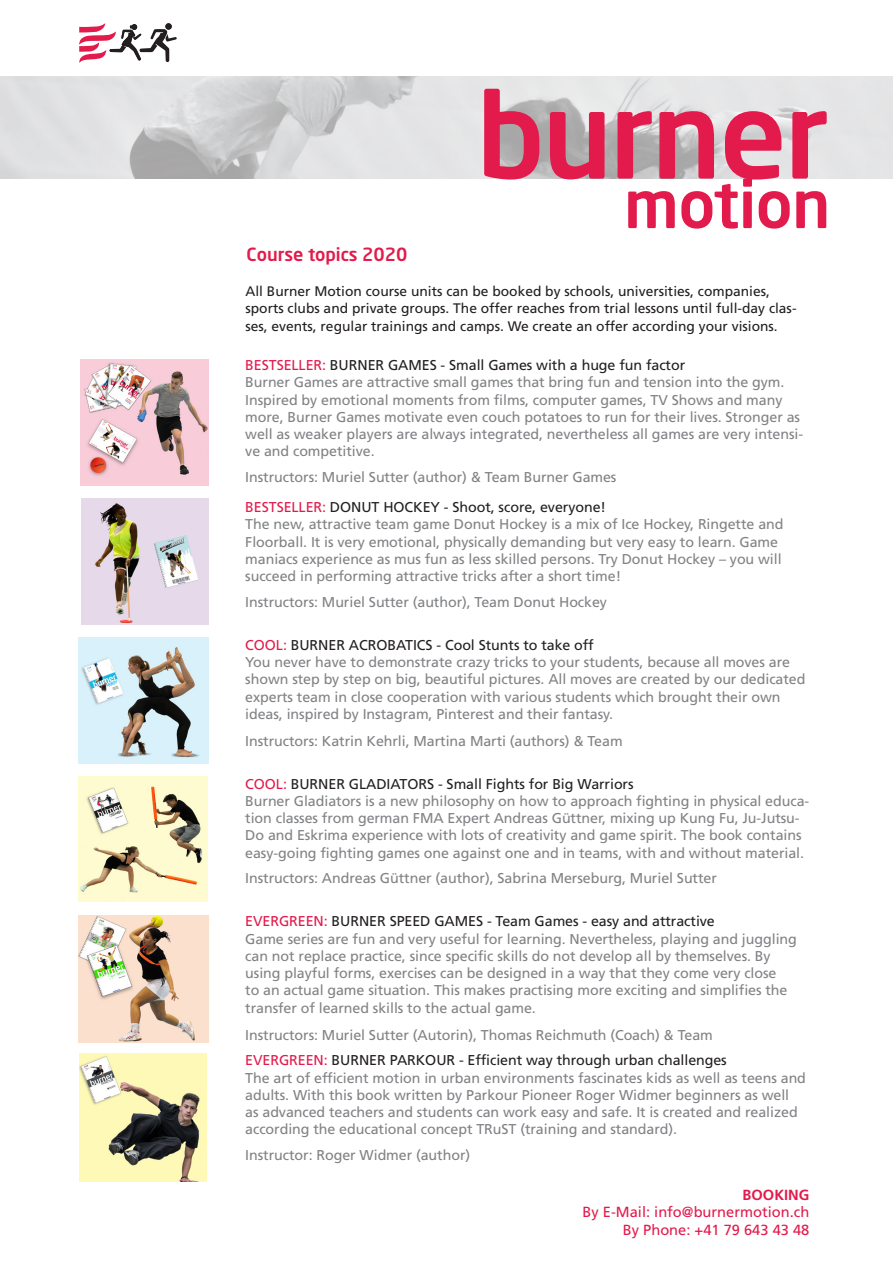
<style>
.page{position:relative;width:893px;height:1263px;background:#fff}
.page>*{position:absolute;margin:0;border:0;box-sizing:border-box;transform-origin:0 0}
.t1{font:500 118.05px "Neo Sans Std";letter-spacing:-.02em;color:#e31a4c}
.t2{font:500 64.8px "Neo Sans Std";letter-spacing:-.01em;color:#e31a4c}
.t3{font:500 18px "Neo Sans Std";color:#e31a4c}
.t4{font:14.7px "Frutiger";color:#e31a4c}
.t5{font:700 14.7px "Frutiger";color:#e31a4c}
.t6{font:14.25px/17.2px "Frutiger";letter-spacing:-.005em;color:#808285}
.t7{font:14.25px "Frutiger";letter-spacing:-.005em;color:#231f20}
.t8{font:13.8px/17.2px "Frutiger";color:#231f20}
.s1{color:#e31a4c}
</style>
<div class="page">
<img style="left:78px;top:637px;width:131px;height:126px">
<img style="left:82px;top:499px;width:126px;height:126px">
<img style="left:78px;top:915px;width:130px;height:127px">
<svg style="left:79px;top:23px;width:98px;height:40px"></svg>
<img style="left:0;top:77px;width:893px;height:102px">
<img style="left:79px;top:1053px;width:128px;height:128px">
<img style="left:80px;top:359px;width:129px;height:126px">
<img style="left:79px;top:777px;width:128px;height:124px">
<p class="t3" style="left:247px;top:243px;width:162px">Course topics 2020</p>
<p class="t1" style="left:476px;top:61px;width:354px">burner</p>
<p class="t2" style="left:624px;top:163px;width:208px">motion</p>
<p class="t8" style="left:245px;top:282px;width:553px">All Burner Motion course units can be booked by schools, universities, companies, sports clubs and private groups. The offer reaches from trial lessons until full-day clas&shy;ses, events, regular trainings and camps. We create an offer according your visions.</p>
<p class="t7" style="left:245px;top:357px;width:441px"><span class="s1">BESTSELLER:</span> BURNER GAMES - Small Games with a huge fun factor</p>
<p class="t6" style="left:245px;top:374px;width:559px">Burner Games are attractive small games that bring fun and tension into the gym.<br>Inspired by emotional moments from films, computer games, TV Shows and many more, Burner Games motivate even couch potatoes to run for their lives. Stronger as well as weaker players are always integrated, nevertheless all games are very intensi&shy;ve and competitive.</p>
<p class="t6" style="left:245px;top:468px;width:373px">Instructors: Muriel Sutter (author) &amp; Team Burner Games</p>
<p class="t7" style="left:245px;top:499px;width:362px"><span class="s1">BESTSELLER:</span> DONUT HOCKEY - Shoot, score, everyone!</p>
<p class="t6" style="left:245px;top:516px;width:540px">The new, attractive team game Donut Hockey is a mix of Ice Hockey, Ringette and Floorball. It is very emotional, physically demanding but very easy to learn. Game maniacs experience as mus fun as less skilled persons. Try Donut Hockey – you will succeed in performing attractive tricks after a short time!</p>
<p class="t6" style="left:245px;top:593px;width:363px">Instructors: Muriel Sutter (author), Team Donut Hockey</p>
<p class="t7" style="left:245px;top:636px;width:350px"><span class="s1">COOL:</span> BURNER ACROBATICS - Cool Stunts to take off</p>
<p class="t6" style="left:245px;top:653px;width:562px">You never have to demonstrate crazy tricks to your students, because all moves are shown step by step on big, beautiful pictures. All moves are created by our dedicated experts team in close cooperation with various students which brought their own ideas, inspired by Instagram, Pinterest and their fantasy.</p>
<p class="t6" style="left:245px;top:732px;width:379px">Instructors: Katrin Kehrli, Martina Marti (authors) &amp; Team</p>
<p class="t7" style="left:245px;top:775px;width:390px"><span class="s1">COOL:</span> BURNER GLADIATORS - Small Fights for Big Warriors</p>
<p class="t6" style="left:245px;top:792px;width:566px">Burner Gladiators is a new philosophy on how to approach fighting in physical educa&shy;tion classes from german FMA Expert Andreas Güttner, mixing up Kung Fu, Ju-Jutsu-Do and Eskrima experience with lots of creativity and game spirit. The book contains easy-going fighting games one against one and in teams, with and without material.</p>
<p class="t6" style="left:245px;top:870px;width:473px">Instructors: Andreas Güttner (author), Sabrina Merseburg, Muriel Sutter</p>
<p class="t7" style="left:245px;top:913px;width:471px"><span class="s1">EVERGREEN:</span> BURNER SPEED GAMES - Team Games - easy and attractive</p>
<p class="t6" style="left:245px;top:930px;width:553px">Game series are fun and very useful for learning. Nevertheless, playing and juggling can not replace practice, since specific skills do not develop all by themselves. By using playful forms, exercises can be designed in a way that they come very close<br>to an actual game situation. This makes practising more exciting and simplifies the transfer of learned skills to the actual game.</p>
<p class="t6" style="left:245px;top:1026px;width:469px">Instructors: Muriel Sutter (Autorin), Thomas Reichmuth (Coach) &amp; Team</p>
<p class="t7" style="left:245px;top:1052px;width:483px"><span class="s1">EVERGREEN:</span> BURNER PARKOUR - Efficient way through urban challenges</p>
<p class="t6" style="left:245px;top:1069px;width:562px">The art of efficient motion in urban environments fascinates kids as well as teens and adults. With this book written by Parkour Pioneer Roger Widmer beginners as well as advanced teachers and students can work easy and safe. It is created and realized according the educational concept TRuST (training and standard).</p>
<p class="t6" style="left:245px;top:1146px;width:226px">Instructor: Roger Widmer (author)</p>
<p class="t5" style="left:742px;top:1186px;width:68px">BOOKING</p>
<p class="t4" style="left:582px;top:1203px;width:228px">By E-Mail: info@burnermotion.ch</p>
<p class="t4" style="left:623px;top:1221px;width:188px">By Phone: +41 79 643 43 48</p>
</div>
